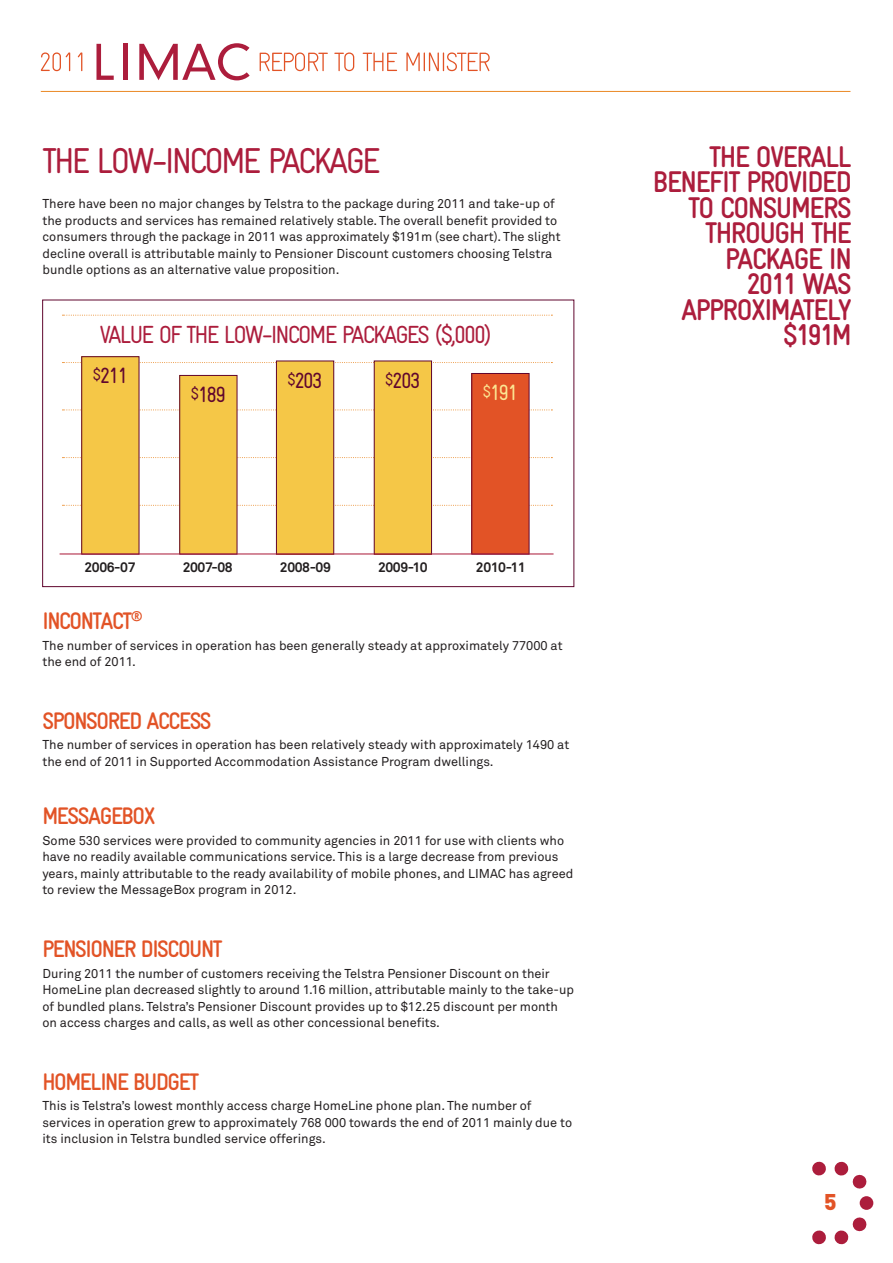
<style>
.page{position:relative;width:893px;height:1263px;background:#fff}
.page>*{position:absolute;margin:0;border:0;box-sizing:border-box;transform-origin:0 0}
.t1{font:condensed 36px "Gravur";letter-spacing:-.08em;color:#ac1d3c}
.t2{font:700 condensed 30px/25.5px "Gravur";letter-spacing:-.05em;color:#ac1d3c;text-align:right}
.t3{font:condensed 24.75px "Gravur";letter-spacing:-.08em;color:#ac1d3c}
.t4{font:700 condensed 24px "Gravur";letter-spacing:-.06em;color:#e25326}
.t5{font:900 22.5px "DIN";color:#e25326}
.t6{font:condensed 22.05px "Gravur";letter-spacing:-.08em;color:#60062e}
.t7{font:condensed 22.05px "Gravur";color:#fce793}
.t8{font:700 13.8px "Akkurat";letter-spacing:-.03em;color:#231f20}
.t9{font:12.75px/16.5px "Akkurat";color:#231f20}
.s1{font-size:16.5px}
</style>
<div class="page">
<svg style="left:812px;top:1230px;width:14px;height:15px"></svg>
<svg style="left:834px;top:1217px;width:33px;height:28px"></svg>
<div style="left:860px;top:1196px;width:13px;height:14px;background:#ac1d3c;border-radius:50%"></div>
<svg style="left:834px;top:1161px;width:33px;height:28px"></svg>
<svg style="left:812px;top:1161px;width:14px;height:15px"></svg>
<svg style="left:96px;top:44px;width:18px;height:36px"></svg>
<div style="left:123px;top:44px;width:5px;height:36px;background:#ac1d3c"></div>
<svg style="left:139px;top:43px;width:111px;height:37px"></svg>
<svg style="left:41px;top:52px;width:41px;height:19px"></svg>
<svg style="left:260px;top:52px;width:230px;height:19px"></svg>
<hr style="left:41px;top:91px;width:809px;height:1px;background:#ea8824">
<div style="left:42px;top:300px;width:532px;height:287px;border:1px solid #60062e"></div>
<svg style="left:62px;top:315px;width:490px;height:1px"></svg>
<svg style="left:62px;top:362px;width:490px;height:1px"></svg>
<svg style="left:62px;top:410px;width:490px;height:1px"></svg>
<svg style="left:62px;top:457px;width:490px;height:1px"></svg>
<svg style="left:62px;top:505px;width:490px;height:1px"></svg>
<div style="left:82px;top:357px;width:57px;height:197px;background:#f5c747"></div>
<div style="left:180px;top:375px;width:57px;height:179px;background:#f5c747"></div>
<div style="left:276px;top:361px;width:58px;height:193px;background:#f5c747"></div>
<div style="left:276px;top:361px;width:58px;height:193px;border:1px solid #60062e"></div>
<div style="left:374px;top:361px;width:57px;height:193px;background:#f5c747"></div>
<div style="left:374px;top:361px;width:58px;height:193px;border:1px solid #60062e"></div>
<div style="left:472px;top:373px;width:57px;height:181px;background:#e25326"></div>
<hr style="left:60px;top:553px;width:493px;height:1px;background:#ac1d3c">
<h1 class="t1" style="left:42px;top:139px;width:340px">THE LOW-INCOME PACKAGE</h1>
<p class="t9" style="left:42px;top:197px;width:520px">There have been no major changes by Telstra to the package during 2011 and take-up of the products and services has remained relatively stable. The overall benefit provided to consumers through the package in 2011 was approximately $191m (see chart). The slight decline overall is attributable mainly to Pensioner Discount customers choosing Telstra bundle options as an alternative value proposition.</p>
<h3 class="t3" style="left:99px;top:320px;width:394px">VALUE OF THE LOW-INCOME PACKAGES ($,000)</h3>
<h3 class="t6" style="left:93px;top:363px;width:37px"><span class="s1">$</span>211</h3>
<h3 class="t6" style="left:191px;top:381px;width:37px"><span class="s1">$</span>189</h3>
<h3 class="t6" style="left:287px;top:367px;width:37px"><span class="s1">$</span>203</h3>
<h3 class="t6" style="left:385px;top:367px;width:37px"><span class="s1">$</span>203</h3>
<h3 class="t7" style="left:483px;top:380px;width:37px"><span class="s1">$</span>191</h3>
<p class="t8" style="left:85px;top:562px;width:53px">2006-07</p>
<p class="t8" style="left:183px;top:562px;width:52px">2007-08</p>
<p class="t8" style="left:280px;top:562px;width:53px">2008-09</p>
<p class="t8" style="left:378px;top:562px;width:51px">2009-10</p>
<p class="t8" style="left:476px;top:562px;width:51px">2010-11</p>
<h3 class="t4" style="left:42px;top:606px;width:102px">INCONTACT<sup>®</sup></h3>
<p class="t9" style="left:42px;top:638px;width:522px">The number of services in operation has been generally steady at approximately 77000 at the end of 2011.</p>
<h3 class="t4" style="left:42px;top:706px;width:171px">SPONSORED ACCESS</h3>
<p class="t9" style="left:42px;top:738px;width:528px">The number of services in operation has been relatively steady with approximately 1490 at the end of 2011 in Supported Accommodation Assistance Program dwellings.</p>
<h3 class="t4" style="left:42px;top:802px;width:115px">MESSAGEBOX</h3>
<p class="t9" style="left:42px;top:833px;width:532px">Some 530 services were provided to community agencies in 2011 for use with clients who have no readily available communications service. This is a large decrease from previous years, mainly attributable to the ready availability of mobile phones, and LIMAC has agreed to review the MessageBox program in 2012.</p>
<h3 class="t4" style="left:42px;top:934px;width:182px">PENSIONER DISCOUNT</h3>
<p class="t9" style="left:42px;top:966px;width:533px">During 2011 the number of customers receiving the Telstra Pensioner Discount on their HomeLine plan decreased slightly to around 1.16 million, attributable mainly to the take-up of bundled plans. Telstra’s Pensioner Discount provides up to $12.25 discount per month on access charges and calls, as well as other concessional benefits.</p>
<h3 class="t4" style="left:42px;top:1067px;width:158px">HOMELINE BUDGET</h3>
<p class="t9" style="left:42px;top:1099px;width:531px">This is Telstra’s lowest monthly access charge HomeLine phone plan. The number of services in operation grew to approximately 768 000 towards the end of 2011 mainly due to its inclusion in Telstra bundled service offerings.</p>
<h2 class="t2" style="left:653px;top:144px;width:200px">THE OVERALL<br>BENEFIT PROVIDED<br>TO CONSUMERS<br>THROUGH THE<br>PACKAGE IN<br>2011 WAS<br>APPROXIMATELY $191M</h2>
<h3 class="t5" style="left:824px;top:1187px;width:14px">5</h3>
</div>
